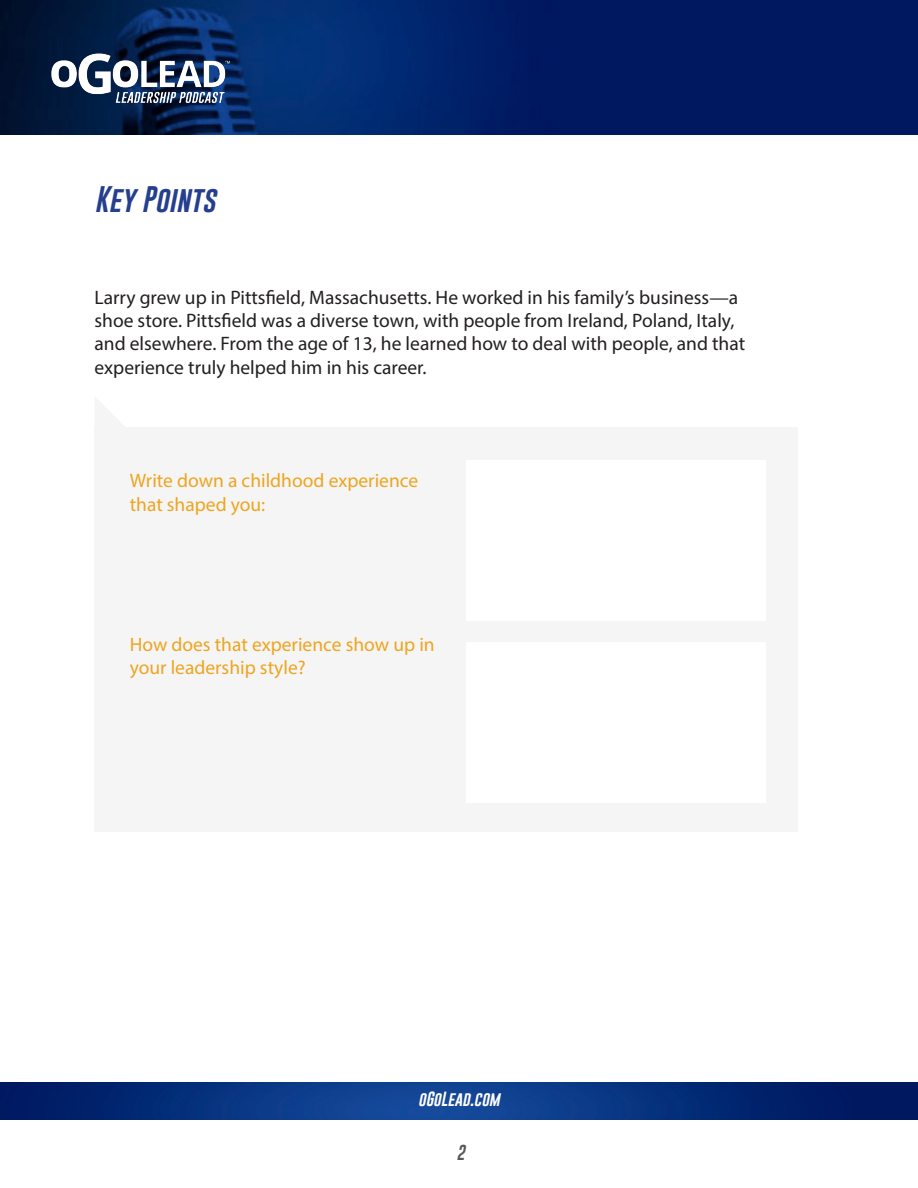
<style>
.page{position:relative;width:918px;height:1188px;background:#fff}
.page>*{position:absolute;margin:0;border:0;box-sizing:border-box;transform-origin:0 0}
.t1{font:italic 27px "Gobold";color:#253f8e}
.t2{font:19.5px/23.4px "Myriad Pro";color:#231f20}
.t3{font:19.5px/23.4px "Myriad Pro";color:#eea51f}
.t4{font:italic 15.75px "Gobold";color:#57585a}
.t5{font:italic 15px "Gobold";color:#fff}
</style>
<div class="page">
<img style="left:0;top:1082px;width:918px;height:38px">
<img style="left:0;top:0;width:918px;height:135px">
<div style="left:94px;top:428px;width:704px;height:404px;background:#f5f5f6"></div>
<div style="left:466px;top:460px;width:300px;height:161px;background:#fff"></div>
<div style="left:466px;top:642px;width:300px;height:161px;background:#fff"></div>
<img style="left:47px;top:47px;width:187px;height:62px">
<p class="t1" style="left:94px;top:182px;width:123px">Key Points</p>
<p class="t2" style="left:94px;top:285px;width:652px">Larry grew up in Pittsfield, Massachusetts. He worked in his family’s business—a shoe store. Pittsfield was a diverse town, with people from Ireland, Poland, Italy, and elsewhere. From the age of 13, he learned how to deal with people, and that experience truly helped him in his career.</p>
<p class="t3" style="left:130px;top:469px;width:290px">Write down a childhood experience that shaped you:</p>
<p class="t3" style="left:130px;top:632px;width:306px">How does that experience show up in your leadership style?</p>
<p class="t5" style="left:418px;top:1089px;width:83px">oGoLead.com</p>
<p class="t4" style="left:456px;top:1142px;width:10px">2</p>
</div>
